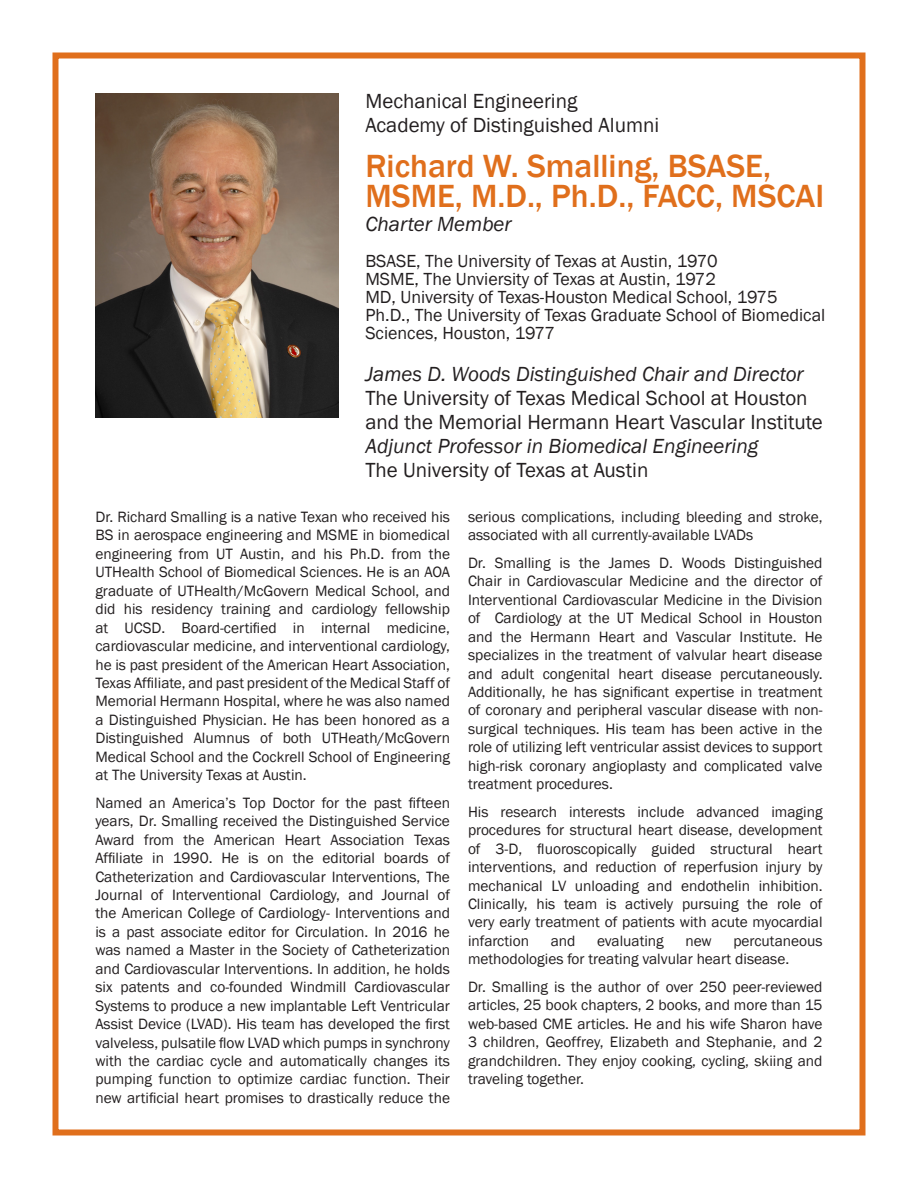
<style>
.page{position:relative;width:918px;height:1188px;background:#fff}
.page>*{position:absolute;margin:0;border:0;box-sizing:border-box;transform-origin:0 0}
.Name__second_line_ch{font:500 33px "Franklin Gothic";color:#e06f1c}
.Name-_Charter{font:500 33px "Franklin Gothic";color:#e06f1c}
.Affiliation{font:21px/24px "Franklin Gothic";color:#231f20}
.ME_ADA{font:21px "Franklin Gothic";color:#231f20}
.Title__first_line{font:italic 21px "Franklin Gothic";color:#231f20}
.Title__additional{font:italic 21px "Franklin Gothic";color:#231f20}
.Under_name{font:italic 21px "Franklin Gothic";color:#231f20}
.Degree__additional_l{font:18px/18px "Franklin Gothic";color:#231f20}
.Degree__first_line{font:18px "Franklin Gothic";color:#231f20}
.Bio_Standard{font:15.3px/18.5px "Franklin Gothic";color:#231f20;text-align:justify}
</style>
<div class="page">
<div style="left:52px;top:52px;width:814px;height:1084px;border:6px solid #e06f1c"></div>
<img style="left:95px;top:94px;width:243px;height:324px">
<p class="ME_ADA" style="left:365px;top:88px;width:214px">Mechanical Engineering</p>
<p class="ME_ADA" style="left:365px;top:112px;width:295px">Academy of Distinguished Alumni</p>
<p class="Name-_Charter" style="left:365px;top:146px;width:407px">Richard W. Smalling, BSASE,</p>
<p class="Name__second_line_ch" style="left:365px;top:176px;width:460px">MSME, M.D., Ph.D., FACC, MSCAI</p>
<p class="Under_name" style="left:365px;top:211px;width:148px">Charter Member</p>
<p class="Degree__first_line" style="left:365px;top:250px;width:354px">BSASE, The University of Texas at Austin, 1970</p>
<p class="Degree__additional_l" style="left:365px;top:271px;width:352px">MSME, The Unviersity of Texas at Austin, 1972</p>
<p class="Degree__additional_l" style="left:365px;top:289px;width:414px">MD, University of Texas-Houston Medical School, 1975</p>
<p class="Degree__additional_l" style="left:365px;top:307px;width:461px">Ph.D., The University of Texas Graduate School of Biomedical<br>Sciences, Houston, 1977</p>
<p class="Title__first_line" style="left:365px;top:361px;width:440px">James D. Woods Distinguished Chair and Director</p>
<p class="Affiliation" style="left:365px;top:387px;width:459px">The University of Texas Medical School at Houston and the Memorial Hermann Heart Vascular Institute</p>
<p class="Title__additional" style="left:365px;top:433px;width:395px">Adjunct Professor in Biomedical Engineering</p>
<p class="Affiliation" style="left:365px;top:459px;width:284px">The University of Texas at Austin</p>
<p class="Bio_Standard" style="left:95px;top:508px;width:356px">Dr. Richard Smalling is a native Texan who received his BS in aerospace engineering and MSME in biomedical engineering from UT Austin, and his Ph.D. from the UTHealth School of Biomedical Sciences. He is an AOA graduate of UTHealth/McGovern Medical School, and did his residency training and cardiology fellowship at UCSD. Board-certified in internal medicine, cardiovascular medicine, and interventional cardiology, he is past president of the American Heart Association, Texas Affiliate, and past president of the Medical Staff of Memorial Hermann Hospital, where he was also named a Distinguished Physician. He has been honored as a Distinguished Alumnus of both UTHeath/McGovern Medical School and the Cockrell School of Engineering at The University Texas at Austin.</p>
<p class="Bio_Standard" style="left:95px;top:794px;width:356px">Named an America’s Top Doctor for the past fifteen years, Dr. Smalling received the Distinguished Service Award from the American Heart Association Texas Affiliate in 1990. He is on the editorial boards of Catheterization and Cardiovascular Interventions, The Journal of Interventional Cardiology, and Journal of the American College of Cardiology- Interventions and is a past associate editor for Circulation. In 2016 he was named a Master in the Society of Catheterization and Cardiovascular Interventions. In addition, he holds six patents and co-founded Windmill Cardiovascular Systems to produce a new implantable Left Ventricular Assist Device (LVAD). His team has developed the first valveless, pulsatile flow LVAD which pumps in synchrony with the cardiac cycle and automatically changes its pumping function to optimize cardiac function. Their new artificial heart promises to drastically reduce the</p>
<p class="Bio_Standard" style="left:468px;top:508px;width:356px">serious complications, including bleeding and stroke, associated with all currently-available LVADs</p>
<p class="Bio_Standard" style="left:468px;top:554px;width:356px">Dr. Smalling is the James D. Woods Distinguished Chair in Cardiovascular Medicine and the director of Interventional Cardiovascular Medicine in the Division of Cardiology at the UT Medical School in Houston and the Hermann Heart and Vascular Institute. He specializes in the treatment of valvular heart disease and adult congenital heart disease percutaneously.<br>Additionally, he has significant expertise in treatment of coronary and peripheral vascular disease with non&shy;surgical techniques. His team has been active in the role of utilizing left ventricular assist devices to support high-risk coronary angioplasty and complicated valve treatment procedures.</p>
<p class="Bio_Standard" style="left:468px;top:803px;width:356px">His research interests include advanced imaging procedures for structural heart disease, development of 3-D, fluoroscopically guided structural heart interventions, and reduction of reperfusion injury by mechanical LV unloading and endothelin inhibition.<br>Clinically, his team is actively pursuing the role of very early treatment of patients with acute myocardial infarction</p>
<p class="Bio_Standard" style="left:551px;top:932px;width:26px">and</p>
<p class="Bio_Standard" style="left:597px;top:932px;width:68px">evaluating</p>
<p class="Bio_Standard" style="left:685px;top:932px;width:28px">new</p>
<p class="Bio_Standard" style="left:468px;top:932px;width:356px;text-indent:265px">percutaneous methodologies for treating valvular heart disease.</p>
<p class="Bio_Standard" style="left:468px;top:978px;width:356px">Dr. Smalling is the author of over 250 peer-reviewed articles, 25 book chapters, 2 books, and more than 15 web-based CME articles. He and his wife Sharon have 3 children, Geoffrey, Elizabeth and Stephanie, and 2 grandchildren. They enjoy cooking, cycling, skiing and traveling together.</p>
</div>
